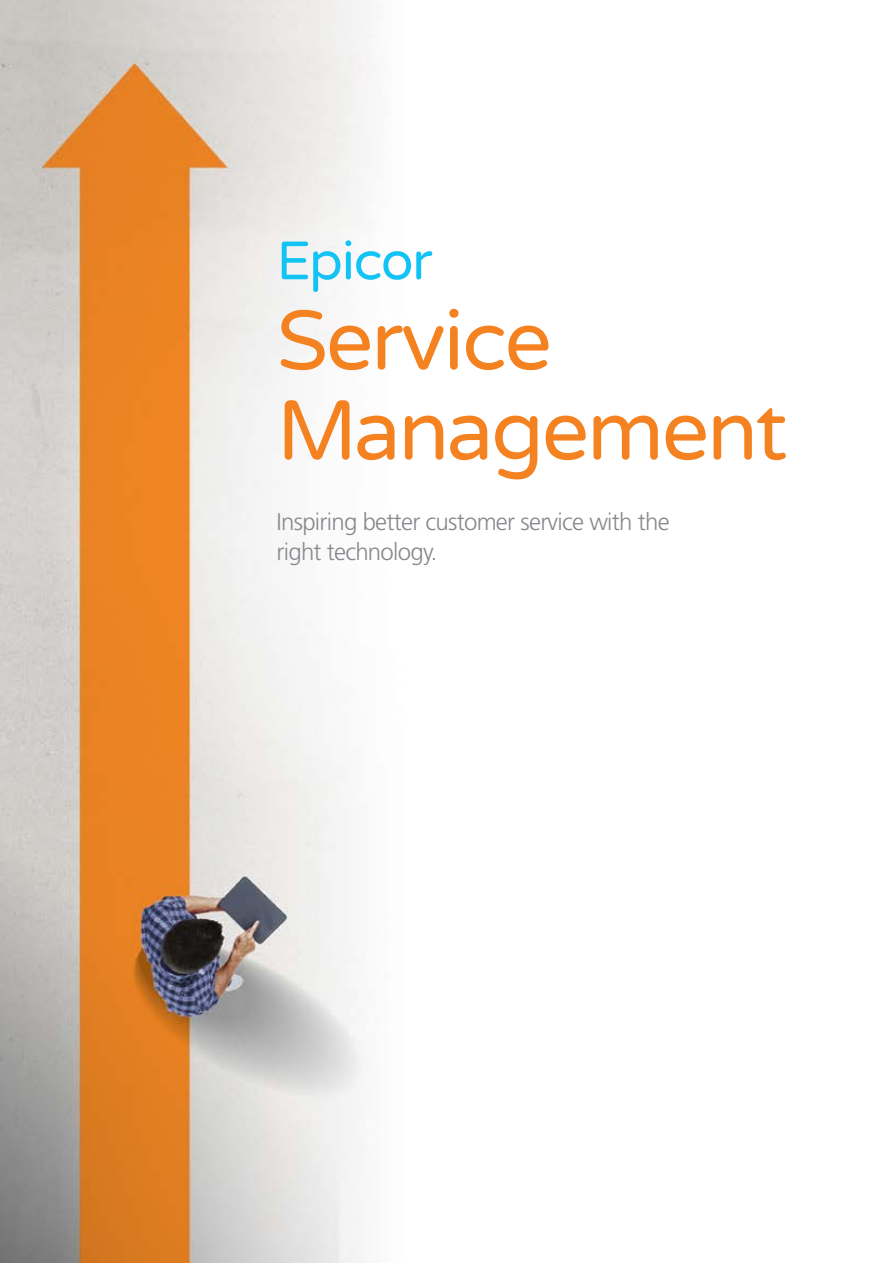
<style>
.page{position:relative;width:893px;height:1263px;background:#fff}
.page>*{position:absolute;margin:0;border:0;box-sizing:border-box;transform-origin:0 0}
.Cover_Suite_Title{font:84px/90px "Varela Round";letter-spacing:-.03em;color:#f58220}
.Cover_Epicor{font:54px "Varela Round";letter-spacing:-.03em;color:#12c3f4}
.Cover_Description{font:300 24px/30px "Frutiger LT Std";letter-spacing:-.03em;color:#86898d}
</style>
<div class="page">
<img style="left:0;top:0;width:370px;height:1263px">
<p class="Cover_Epicor" style="left:276px;top:230px;width:158px">Epicor</p>
<p class="Cover_Suite_Title" style="left:276px;top:298px;width:512px">Service<br>Management</p>
<p class="Cover_Description" style="left:276px;top:507px;width:395px">Inspiring better customer service with the right technology.</p>
</div>
